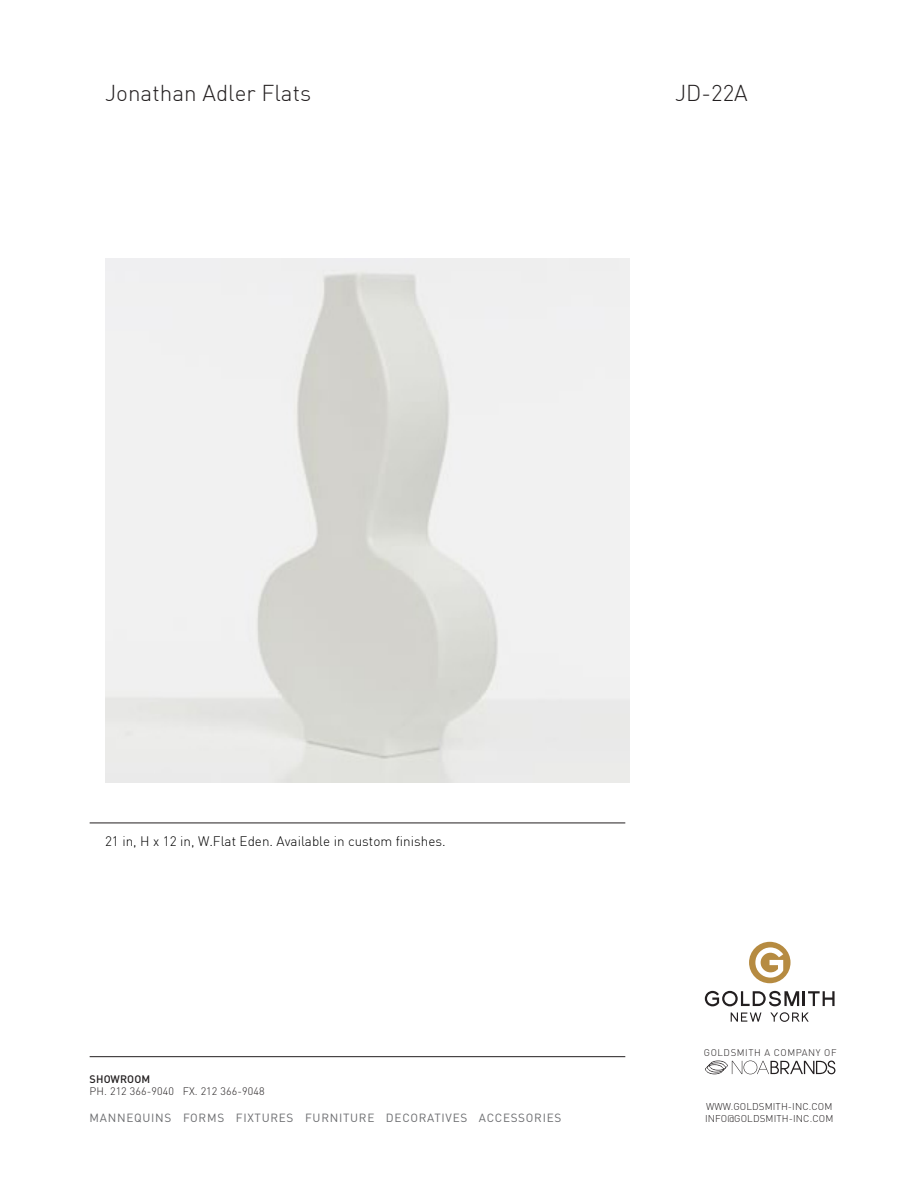
<style>
.page{position:relative;width:918px;height:1188px;background:#fff}
.page>*{position:absolute;margin:0;border:0;box-sizing:border-box;transform-origin:0 0}
.t1{font:300 22.5px "DIN Pro";color:#231f20}
.t2{font:300 13.5px "DIN Pro";color:#000}
.t3{font:11.7px "DIN";letter-spacing:.06em;color:#6c6d70}
.t4{font:300 10.8px "DIN";letter-spacing:.01em;color:#231f20}
.t5{font:500 10.8px "DIN";letter-spacing:.01em;color:#231f20}
.t6{font:300 9.75px "DIN";letter-spacing:.01em;color:#231f20}
.t7{font:300 9.6px "DIN";letter-spacing:.06em;color:#231f20}
</style>
<div class="page">
<hr style="left:90px;top:823px;width:535px;height:1px;background:#231f20">
<hr style="left:90px;top:1056px;width:535px;height:1px;background:#231f20">
<div style="left:749px;top:942px;width:42px;height:41px;background:#b68b41;border-radius:50%"></div>
<svg style="left:705px;top:991px;width:130px;height:15px"></svg>
<svg style="left:731px;top:1013px;width:30px;height:9px"></svg>
<svg style="left:770px;top:1012px;width:39px;height:10px"></svg>
<svg style="left:755px;top:947px;width:28px;height:31px"></svg>
<svg style="left:705px;top:1061px;width:130px;height:13px"></svg>
<h1 class="t1" style="left:105px;top:83px;width:208px">Jonathan Adler Flats</h1>
<h1 class="t1" style="left:675px;top:83px;width:74px">JD-22A</h1>
<p class="t2" style="left:105px;top:836px;width:342px">21 in, H x 12 in, W.Flat Eden. Available in custom finishes.</p>
<p class="t5" style="left:90px;top:1072px;width:62px">SHOWROOM</p>
<p class="t4" style="left:90px;top:1085px;width:177px">PH. 212 366-9040 FX. 212 366-9048</p>
<p class="t3" style="left:90px;top:1110px;width:473px">MANNEQUINS FORMS FIXTURES FURNITURE DECORATIVES ACCESSORIES</p>
<p class="t7" style="left:704px;top:1047px;width:134px">GOLDSMITH A COMPANY OF</p>
<p class="t6" style="left:706px;top:1100px;width:128px">WWW.GOLDSMITH-INC.COM</p>
<p class="t6" style="left:705px;top:1112px;width:130px">INFO@GOLDSMITH-INC.COM</p>
</div>
